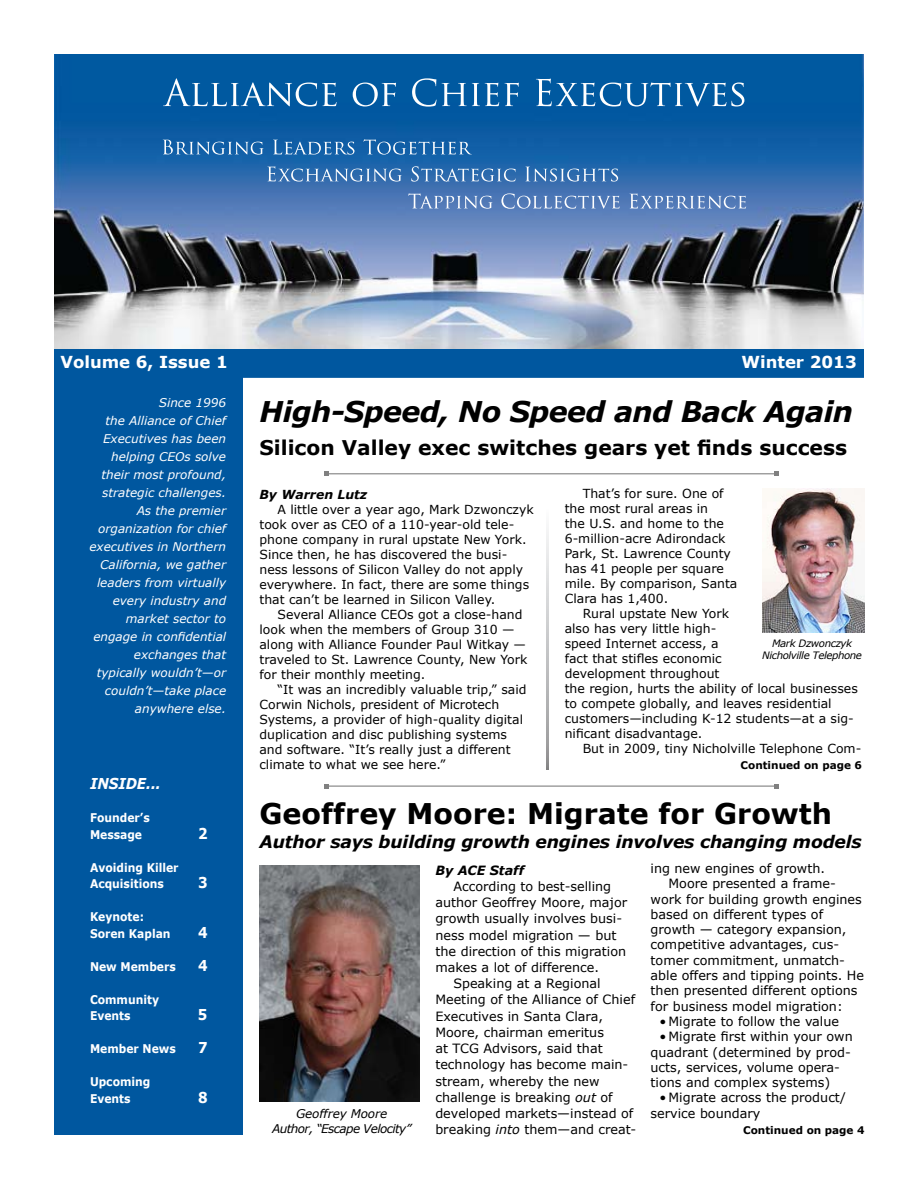
<style>
.page{position:relative;width:918px;height:1188px;background:#fff}
.page>*{position:absolute;margin:0;border:0;box-sizing:border-box;transform-origin:0 0}
.t1{font:italic 700 28.5px "Verdana";letter-spacing:-.02em;color:#000}
.t2{font:700 28.5px "Verdana";color:#000}
.t3{font:700 20.25px "Verdana";color:#000}
.t4{font:italic 700 17.25px "Verdana";letter-spacing:-.01em;color:#000}
.t5{font:700 16.5px "Verdana";color:#fff}
.t6{font:italic 700 15px "Verdana";color:#fff;scale:.9 1}
.t7{font:700 15px "Verdana";color:#fff;scale:.9 1}
.t8{font:12.75px/15.3px "Verdana";color:#000}
.t9{font:italic 700 12.75px "Verdana";color:#000}
.t10{font:12.45px/15px "Verdana";color:#000}
.t11{font:italic 700 12.45px "Verdana";color:#000}
.t12{font:italic 12px/18px "Verdana";color:#fff;text-align:right}
.t13{font:700 12px/16.5px "Verdana";color:#fff;scale:.9 1}
.t14{font:italic 12px/15.5px "Verdana";letter-spacing:-.05em;color:#000;text-align:center}
.t15{font:700 10.5px "Verdana";color:#000}
.t16{font:italic 10.2px/12.3px "Verdana";letter-spacing:-.04em;color:#000;text-align:center}
.s1{font-size:12.9px}
.s2{font-style:italic}
</style>
<div class="page">
<div style="left:54px;top:349px;width:810px;height:29px;background:#00579f;border:2px solid #00579f"></div>
<div style="left:54px;top:373px;width:188px;height:762px;background:#00579f"></div>
<hr style="left:327px;top:473px;width:449px;height:1px;background:#000">
<svg style="left:325px;top:472px;width:4px;height:4px"></svg>
<svg style="left:774px;top:472px;width:4px;height:4px"></svg>
<svg style="left:546px;top:529px;width:2px;height:240px"></svg>
<img style="left:54px;top:54px;width:809px;height:295px">
<svg style="left:163px;top:78px;width:581px;height:29px;background:#2b75b0"></svg>
<svg style="left:163px;top:139px;width:309px;height:16px;background:#3a7ab5"></svg>
<svg style="left:267px;top:166px;width:351px;height:16px;background:#4f83ba"></svg>
<svg style="left:408px;top:193px;width:338px;height:16px;background:#6c8fc2"></svg>
<hr style="left:327px;top:786px;width:449px;height:1px;background:#000">
<svg style="left:325px;top:784px;width:4px;height:4px"></svg>
<svg style="left:774px;top:784px;width:4px;height:4px"></svg>
<img style="left:260px;top:865px;width:160px;height:237px">
<img style="left:763px;top:489px;width:102px;height:144px">
<h3 class="t5" style="left:60px;top:350px;width:169px">Volume 6, Issue 1</h3>
<h3 class="t5" style="left:742px;top:350px;width:117px">Winter 2013</h3>
<p class="t12" style="left:89px;top:393px;width:138px">Since 1996<br>the Alliance of Chief<br>Executives has been helping CEOs solve their most profound, strategic challenges.<br>As the premier organization for chief executives in Northern<br>California, we gather leaders from virtually every industry and market sector to engage in confidential exchanges that typically wouldn’t—or couldn’t—take place anywhere else.</p>
<h1 class="t1" style="left:260px;top:392px;width:595px">High-Speed, No Speed and Back Again</h1>
<h2 class="t3" style="left:260px;top:433px;width:589px">Silicon Valley exec switches gears yet finds success</h2>
<p class="t11" style="left:260px;top:485px;width:109px">By Warren Lutz</p>
<p class="t10" style="left:260px;top:501px;width:276px;text-indent:18px">A little over a year ago, Mark Dzwonczyk took over as CEO of a 110-year-old tele&shy;phone company in rural upstate New York.<br>Since then, he has discovered the busi&shy;ness lessons of Silicon Valley do not apply everywhere. In fact, there are some things that can’t be learned in Silicon Valley.</p>
<p class="t10" style="left:260px;top:606px;width:269px;text-indent:18px">Several Alliance CEOs got a close-hand look when the members of Group 310 — along with Alliance Founder Paul Witkay — traveled to St. Lawrence County, New York for their monthly meeting.</p>
<p class="t10" style="left:260px;top:681px;width:269px;text-indent:18px">“It was an incredibly valuable trip,” said Corwin Nichols, president of Microtech Systems, a provider of high-quality digital duplication and disc publishing systems and software. “It’s really just a different climate to what we see here.”</p>
<p class="t10" style="left:565px;top:486px;width:174px;text-indent:18px">That’s for sure. One of the most rural areas in<br>the U.S. and home to the<br>6-million-acre Adirondack<br>Park, St. Lawrence County has 41 people per square mile. By comparison, Santa<br>Clara has 1,400.</p>
<p class="t10" style="left:565px;top:606px;width:295px;text-indent:18px">Rural upstate New York<br>also has very little high-<br>speed Internet access, a<br>fact that stifles economic<br>development throughout<br>the region, hurts the ability of local businesses to compete globally, and leaves residential customers—including K-12 students—at a sig&shy;nificant disadvantage.</p>
<p class="t10" style="left:583px;top:741px;width:280px">But in 2009, tiny Nicholville Telephone Com-</p>
<p class="t16" style="left:762px;top:637px;width:101px">Mark Dzwonczyk<br>Nicholville Telephone</p>
<p class="t15" style="left:741px;top:758px;width:123px">Continued on page 6</p>
<h1 class="t2" style="left:260px;top:793px;width:574px">Geoffrey Moore: Migrate for Growth</h1>
<h3 class="t4" style="left:260px;top:829px;width:604px">Author says building growth engines involves changing models</h3>
<p class="t6" style="left:90px;top:773px;width:80px">INSIDE...</p>
<p class="t13" style="left:90px;top:809px;width:68px">Founder’s<br>Message</p>
<p class="t7" style="left:198px;top:822px;width:12px">2</p>
<p class="t13" style="left:90px;top:859px;width:100px">Avoiding Killer<br>Acquisitions</p>
<p class="t13" style="left:90px;top:908px;width:91px">Keynote:<br>Soren Kaplan</p>
<p class="t7" style="left:198px;top:872px;width:12px">3</p>
<p class="t7" style="left:198px;top:921px;width:12px">4</p>
<p class="t13" style="left:90px;top:958px;width:97px">New Members</p>
<p class="t7" style="left:198px;top:954px;width:12px">4</p>
<p class="t13" style="left:90px;top:991px;width:78px">Community<br>Events</p>
<p class="t7" style="left:198px;top:1004px;width:12px">5</p>
<p class="t13" style="left:90px;top:1040px;width:97px">Member News</p>
<p class="t7" style="left:198px;top:1037px;width:12px">7</p>
<p class="t13" style="left:90px;top:1073px;width:69px">Upcoming<br>Events</p>
<p class="t7" style="left:198px;top:1086px;width:12px">8</p>
<p class="t14" style="left:272px;top:1106px;width:141px">Geoffrey Moore<br>Author, “Escape Velocity”</p>
<p class="t9" style="left:435px;top:861px;width:90px">By ACE Staff</p>
<p class="t8" style="left:453px;top:879px;width:159px">According to best-selling</p>
<p class="t8" style="left:435px;top:895px;width:193px">author Geoffrey Moore, major</p>
<p class="t8" style="left:435px;top:911px;width:188px">growth usually involves busi-</p>
<p class="t8" style="left:435px;top:927px;width:183px">ness model migration <span class="s1">— but</span></p>
<p class="t8" style="left:435px;top:943px;width:192px"><span class="s1">the</span> direction of this migration</p>
<p class="t8" style="left:435px;top:960px;width:165px">makes a lot of difference.</p>
<p class="t8" style="left:453px;top:976px;width:149px">Speaking at a Regional</p>
<p class="t8" style="left:435px;top:992px;width:201px">Meeting of the Alliance of Chief</p>
<p class="t8" style="left:435px;top:1008px;width:169px">Executives in Santa Clara,</p>
<p class="t8" style="left:435px;top:1024px;width:170px">Moore, chairman emeritus</p>
<p class="t8" style="left:435px;top:1041px;width:169px">at TCG Advisors, said that</p>
<p class="t8" style="left:435px;top:1057px;width:195px">technology has become main-</p>
<p class="t8" style="left:435px;top:1073px;width:166px">stream, whereby the new</p>
<p class="t8" style="left:435px;top:1089px;width:179px">challenge is breaking <span class="s2">out</span> of</p>
<p class="t8" style="left:435px;top:1106px;width:200px">developed markets<span class="s1">—</span>instead of</p>
<p class="t8" style="left:435px;top:1122px;width:203px">breaking <span class="s2">into</span> them<span class="s1">—</span>and creat-</p>
<p class="t8" style="left:651px;top:861px;width:176px">ing new engines of growth.</p>
<p class="t8" style="left:669px;top:876px;width:169px">Moore presented a frame-</p>
<p class="t8" style="left:651px;top:891px;width:213px">work for building growth engines</p>
<p class="t8" style="left:651px;top:906px;width:174px">based on different types of</p>
<p class="t8" style="left:651px;top:922px;width:198px">growth <span class="s1">—</span> category expansion,</p>
<p class="t8" style="left:651px;top:937px;width:190px">competitive advantages, cus-</p>
<p class="t8" style="left:651px;top:952px;width:196px">tomer commitment, unmatch-</p>
<p class="t8" style="left:651px;top:968px;width:215px">able offers and tipping points. He</p>
<p class="t8" style="left:651px;top:983px;width:208px">then presented different options</p>
<p class="t8" style="left:651px;top:998px;width:194px">for business model migration:</p>
<p class="t8" style="left:660px;top:1014px;width:181px">• Migrate to follow the value</p>
<p class="t8" style="left:651px;top:1029px;width:204px;text-indent:9px">• Migrate first within your own quadrant (determined by prod&shy;ucts, services, volume opera&shy;tions and complex systems)</p>
<p class="t8" style="left:651px;top:1090px;width:197px;text-indent:9px">• Migrate across the product/ service boundary</p>
<p class="t15" style="left:743px;top:1123px;width:123px">Continued on page 4</p>
</div>
